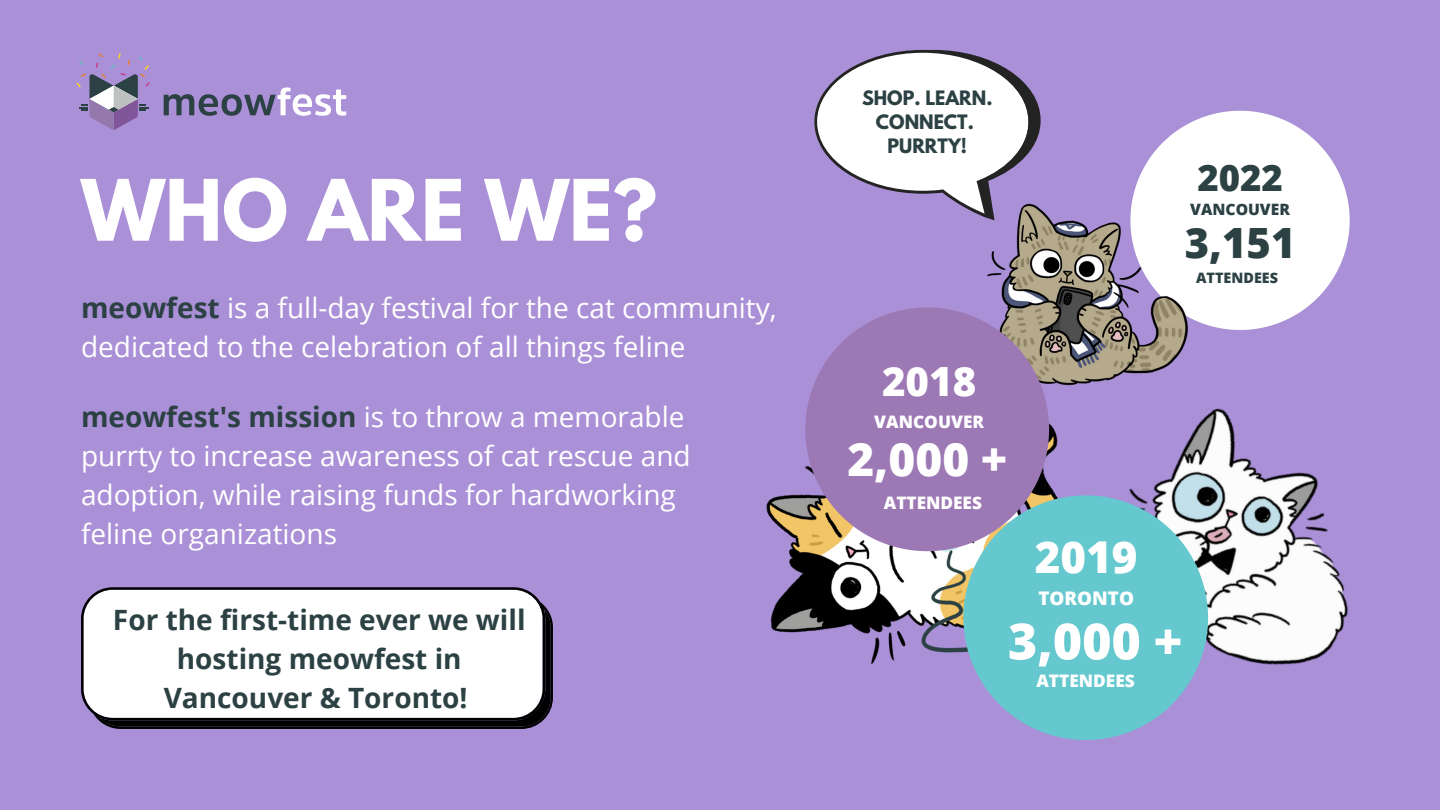
<style>
.page{position:relative;width:1440px;height:810px;background:#aa90d7}
.page>*{position:absolute;margin:0;border:0;box-sizing:border-box;transform-origin:0 0}
.t1{font:700 75px "League Spartan";color:#fff}
.t2{font:800 50.2px "Open Sans";color:#fff}
.t3{font:800 46px "Open Sans";color:#fff}
.t4{font:800 43.9px "Open Sans";color:#fff}
.t5{font:800 41.7px "Open Sans";color:#2c4143}
.t6{font:800 40.2px "Open Sans";color:#fff}
.t7{font:800 36.5px "Open Sans";color:#2c4143}
.t8{font:28px/39px "Open Sans";color:#fff}
.t9{font:700 28px/39px "Open Sans";color:#2c4143;text-align:center}
.t10{font:800 18.8px "Open Sans";color:#fff}
.t11{font:700 17.6px/24px "League Spartan";color:#2c4143;text-align:center}
.t12{font:800 17.3px "Open Sans";color:#fff}
.t13{font:800 17.2px "Open Sans";color:#fff}
.t14{font:800 15.6px "Open Sans";color:#2c4143}
.t15{font:800 14.4px "Open Sans";color:#2c4143}
.s1{font-weight:700;color:#2c4143}
</style>
<div class="page">
<svg style="left:1171px;top:111px;width:179px;height:219px;fill:#fff"></svg>
<img style="left:987px;top:135px;width:253px;height:239px">
<img style="left:766px;top:288px;width:364px;height:376px">
<svg style="left:805px;top:307px;width:244px;height:244px;background:#9f7eb1"></svg>
<img style="left:1080px;top:380px;width:268px;height:285px">
<svg style="left:963px;top:495px;width:245px;height:245px;background:#74bdcc"></svg>
<svg style="left:77px;top:53px;width:73px;height:77px"></svg>
<svg style="left:164px;top:87px;width:182px;height:29px"></svg>
<svg style="left:81px;top:587px;width:472px;height:142px;background:#e0dfe1"></svg>
<svg style="left:814px;top:50px;width:227px;height:170px"></svg>
<h1 class="t1" style="left:81px;top:173px;width:578px">WHO ARE WE?</h1>
<p class="t8" style="left:81px;top:287px;width:697px"><span class="s1">meowfest</span> is a full-day festival for the cat community, dedicated to the celebration of all things feline</p>
<p class="t8" style="left:81px;top:397px;width:611px"><span class="s1">meowfest's mission</span> is to throw a memorable purrty to increase awareness of cat rescue and adoption, while raising funds for hardworking feline organizations</p>
<p class="t9" style="left:113px;top:599px;width:414px">For the first-time ever we will hosting meowfest in<br>Vancouver &amp; Toronto!</p>
<p class="t11" style="left:862px;top:89px;width:132px">SHOP. LEARN.<br>CONNECT.</p>
<p class="t11" style="left:888px;top:137px;width:81px">PURRTY!</p>
<h3 class="t6" style="left:882px;top:353px;width:96px">2018</h3>
<p class="t13" style="left:874px;top:409px;width:111px">VANCOUVER</p>
<h3 class="t3" style="left:847px;top:427px;width:161px">2,000 +</h3>
<p class="t13" style="left:884px;top:491px;width:100px">ATTENDEES</p>
<h3 class="t4" style="left:1035px;top:526px;width:104px">2019</h3>
<p class="t10" style="left:1038px;top:585px;width:97px">TORONTO</p>
<h3 class="t7" style="left:1197px;top:152px;width:87px">2022</h3>
<p class="t14" style="left:1190px;top:199px;width:101px">VANCOUVER</p>
<h3 class="t5" style="left:1185px;top:214px;width:112px">3,151</h3>
<p class="t15" style="left:1196px;top:267px;width:83px">ATTENDEES</p>
<h2 class="t2" style="left:1008px;top:606px;width:176px">3,000 +</h2>
<p class="t12" style="left:1036px;top:669px;width:100px">ATTENDEES</p>
</div>
